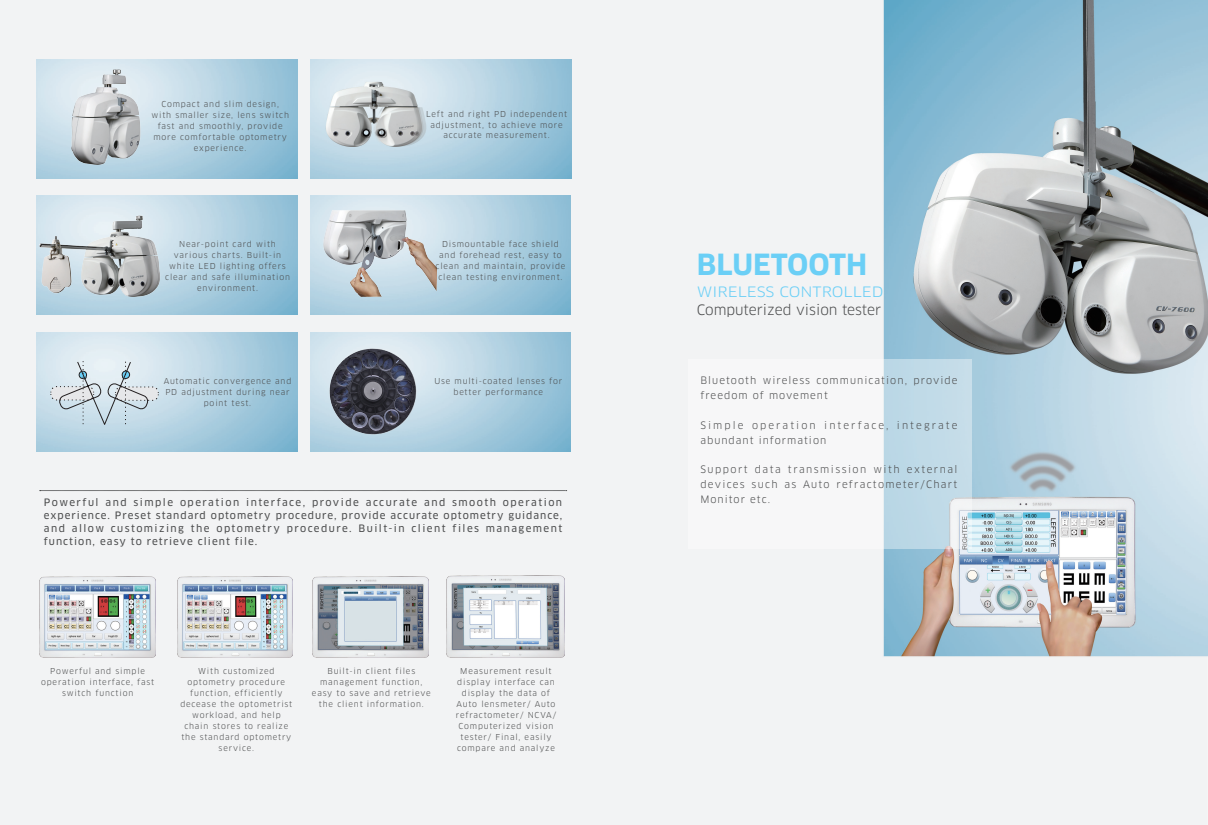
<style>
.page{position:relative;width:1208px;height:825px;background:#fff}
.page>*{position:absolute;margin:0;border:0;box-sizing:border-box;transform-origin:0 0}
.t1{font:700 28.5px "Clan OSF";color:#6bcff6}
.t2{font:14px "Clan OSF";color:#4b4c4d}
.t3{font:14px "Clan OSF";color:#6bcff6;scale:1.13 1}
.t4{font:10px/12.9px "Clan OSF News";letter-spacing:.1em;color:#4b4c4d;text-align:justify}
.t5{font:10px/14.9px "Clan OSF";letter-spacing:.105em;color:#4b4c4d}
.t6{font:10px/14.9px "Clan OSF";letter-spacing:.2em;color:#4b4c4d}
.t7{font:8px/10.9px "Clan OSF";letter-spacing:.1em;color:#4b4c4d;text-align:center}
</style>
<div class="page">
<img style="left:0;top:0;width:1208px;height:825px">
<img style="left:37px;top:60px;width:261px;height:119px">
<img style="left:64px;top:65px;width:85px;height:102px">
<img style="left:310px;top:332px;width:261px;height:119px">
<img style="left:329px;top:346px;width:91px;height:93px">
<img style="left:37px;top:196px;width:261px;height:119px">
<img style="left:39px;top:211px;width:129px;height:96px">
<img style="left:37px;top:332px;width:261px;height:119px">
<svg style="left:50px;top:361px;width:109px;height:64px;background:#cad8e0"></svg>
<img style="left:40px;top:576px;width:116px;height:81px">
<img style="left:177px;top:576px;width:116px;height:81px">
<img style="left:446px;top:575px;width:118px;height:82px">
<img style="left:313px;top:576px;width:115px;height:81px">
<svg style="left:40px;top:490px;width:527px;height:1px"></svg>
<img style="left:310px;top:196px;width:261px;height:119px">
<img style="left:318px;top:211px;width:118px;height:86px">
<img style="left:310px;top:60px;width:261px;height:119px">
<svg style="left:688px;top:359px;width:283px;height:190px"></svg>
<p class="t7" style="left:151px;top:99px;width:139px">Compact and slim design, with smaller size, lens switch fast and smoothly, provide more comfortable optometry experience.</p>
<p class="t7" style="left:165px;top:239px;width:126px">Near-point card with various charts. Built-in white LED lighting offers clear and safe illumination environment.</p>
<p class="t7" style="left:164px;top:375px;width:129px">Automatic convergence and<br>PD adjustment during near point test.</p>
<p class="t7" style="left:426px;top:108px;width:143px">Left and right PD independent adjustment, to achieve more accurate measurement.</p>
<p class="t7" style="left:435px;top:239px;width:131px">Dismountable face shield and forehead rest, easy to clean and maintain, provide clean testing environment.</p>
<p class="t7" style="left:434px;top:375px;width:129px">Use multi-coated lenses for better performance</p>
<p class="t4" style="left:44px;top:496px;width:520px">Powerful and simple operation interface, provide accurate and smooth operation experience. Preset standard optometry procedure, provide accurate optometry guidance, and allow customizing the optometry procedure. Built-in client files management function, easy to retrieve client file.</p>
<p class="t7" style="left:41px;top:666px;width:114px">Powerful and simple operation interface, fast switch function</p>
<p class="t7" style="left:180px;top:666px;width:113px">With customized optometry procedure function, efficiently decease the optometrist workload, and help chain stores to realize the standard optometry service.</p>
<p class="t7" style="left:312px;top:666px;width:120px">Built-in client files management function, easy to save and retrieve the client information.</p>
<p class="t7" style="left:456px;top:666px;width:102px">Measurement result display interface can display the data of<br>Auto lensmeter/ Auto refractometer/ NCVA/<br>Computerized vision tester/ Final, easily compare and analyze</p>
<h1 class="t1" style="left:696px;top:249px;width:172px">BLUETOOTH</h1>
<h2 class="t3" style="left:696px;top:284px;width:167px">WIRELESS CONTROLLED</h2>
<h2 class="t2" style="left:696px;top:302px;width:186px">Computerized vision tester</h2>
<p class="t5" style="left:700px;top:373px;width:259px">Bluetooth wireless communication, provide freedom of movement</p>
<p class="t6" style="left:700px;top:417px;width:258px">Simple operation interface, integrate abundant information</p>
<p class="t5" style="left:700px;top:462px;width:259px;text-align:justify">Support data transmission with external devices such as Auto refractometer/Chart Monitor etc.</p>
</div>
